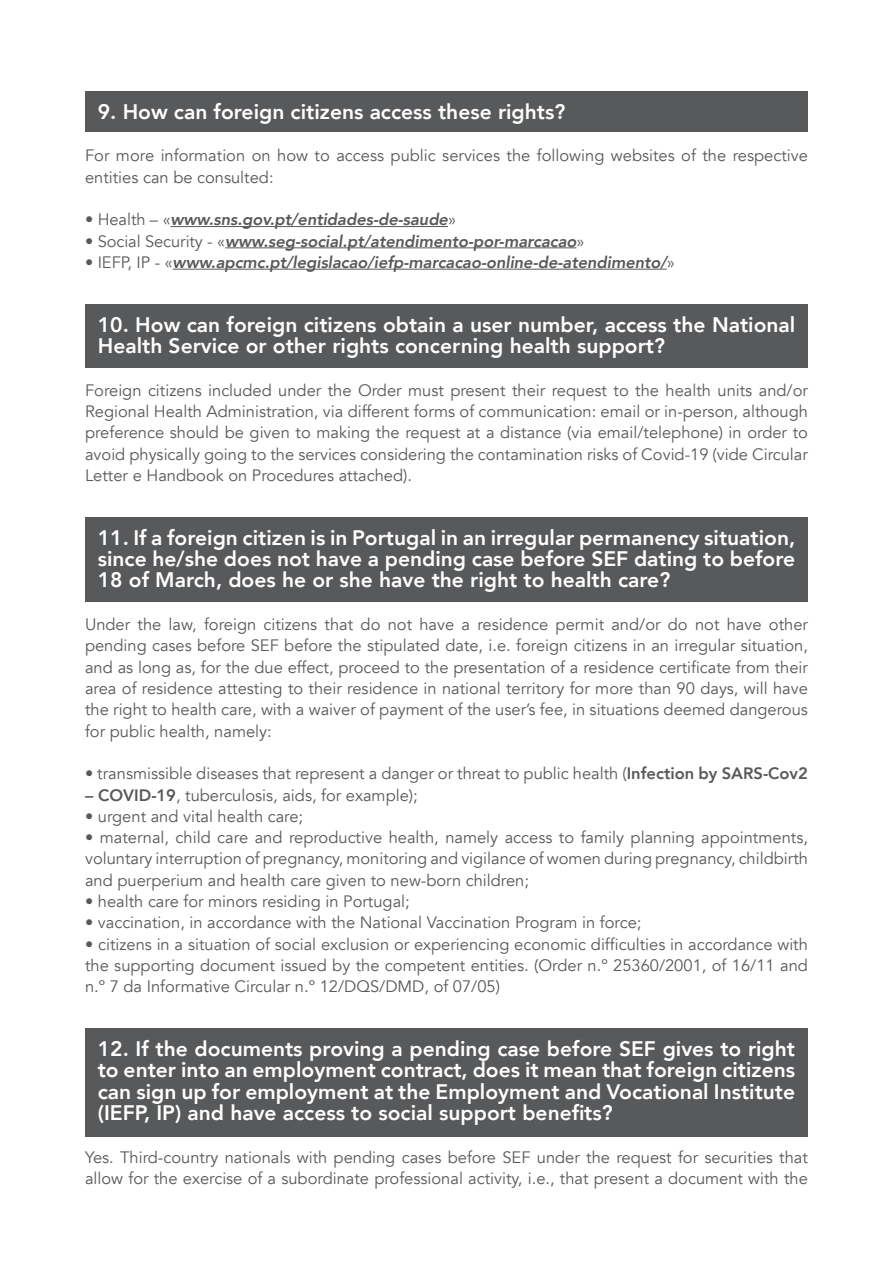
<style>
.page{position:relative;width:893px;height:1263px;background:#fff}
.page>*{position:absolute;margin:0;border:0;box-sizing:border-box;transform-origin:0 0}
.t1{font:800 21px/21.3px "Avenir";color:#fff;text-align:justify}
.t2{font:16.5px/21.3px "Avenir";color:#58595b;text-align:justify}
.t3{font:italic 800 16.5px "Avenir";letter-spacing:-.005em;color:#58595b}
.s1{font-weight:400;font-style:normal}
.s2{font-weight:800}
</style>
<div class="page">
<div style="left:85px;top:91px;width:723px;height:40px;background:#58595b"></div>
<div style="left:85px;top:1028px;width:723px;height:108px;background:#58595b"></div>
<div style="left:85px;top:517px;width:723px;height:85px;background:#58595b"></div>
<div style="left:85px;top:305px;width:723px;height:63px;background:#58595b"></div>
<hr style="left:171px;top:226px;width:277px;height:1px;background:#58595b">
<hr style="left:225px;top:247px;width:351px;height:1px;background:#58595b">
<hr style="left:173px;top:269px;width:494px;height:1px;background:#58595b">
<p class="t1" style="left:98px;top:101px;width:469px">9. How can foreign citizens access these rights?</p>
<p class="t2" style="left:85px;top:145px;width:724px">For more information on how to access public services the following websites of the respective entities can be consulted:</p>
<p class="t3" style="left:85px;top:210px;width:372px"><span class="s1">• Health – «</span>www.sns.gov.pt/entidades-de-saude<span class="s1">»</span></p>
<p class="t3" style="left:85px;top:231px;width:501px"><span class="s1">• Social Security - «</span>www.seg-social.pt/atendimento-por-marcacao<span class="s1">»</span></p>
<p class="t3" style="left:85px;top:252px;width:591px"><span class="s1">• IEFP, IP - «</span>www.apcmc.pt/legislacao/iefp-marcacao-online-de-atendimento/<span class="s1">»</span></p>
<p class="t1" style="left:98px;top:314px;width:699px">10. How can foreign citizens obtain a user number, access the National<br>Health Service or other rights concerning health support?</p>
<p class="t2" style="left:85px;top:380px;width:724px">Foreign citizens included under the Order must present their request to the health units and/or Regional Health Administration, via different forms of communication: email or in-person, although preference should be given to making the request at a distance (via email/telephone) in order to avoid physically going to the services considering the contamination risks of Covid-19 (vide Circular Letter e Handbook on Procedures attached).</p>
<p class="t1" style="left:98px;top:527px;width:699px">11. If a foreign citizen is in Portugal in an irregular permanency situation, since he/she does not have a pending case before SEF dating to before 18 of March, does he or she have the right to health care?</p>
<p class="t2" style="left:85px;top:614px;width:724px">Under the law, foreign citizens that do not have a residence permit and/or do not have other pending cases before SEF before the stipulated date, i.e. foreign citizens in an irregular situation, and as long as, for the due effect, proceed to the presentation of a residence certificate from their area of residence attesting to their residence in national territory for more than 90 days, will have the right to health care, with a waiver of payment of the user’s fee, in situations deemed dangerous for public health, namely:</p>
<p class="t2" style="left:85px;top:763px;width:724px">• transmissible diseases that represent a danger or threat to public health (<span class="s2">Infection by SARS-Cov2</span></p>
<p class="t2" style="left:85px;top:784px;width:334px"><span class="s2">– COVID-19</span>, tuberculosis, aids, for example);</p>
<p class="t2" style="left:85px;top:806px;width:220px">• urgent and vital health care;</p>
<p class="t2" style="left:85px;top:827px;width:724px">• maternal, child care and reproductive health, namely access to family planning appointments, voluntary interruption of pregnancy, monitoring and vigilance of women during pregnancy, childbirth and puerperium and health care given to new-born children;</p>
<p class="t2" style="left:85px;top:891px;width:326px">• health care for minors residing in Portugal;</p>
<p class="t2" style="left:85px;top:912px;width:558px">• vaccination, in accordance with the National Vaccination Program in force;</p>
<p class="t2" style="left:85px;top:933px;width:724px">• citizens in a situation of social exclusion or experiencing economic difficulties in accordance with the supporting document issued by the competent entities. (Order n.º 25360/2001, of 16/11 and n.º 7 da Informative Circular n.º 12/DQS/DMD, of 07/05)</p>
<p class="t1" style="left:98px;top:1038px;width:699px">12. If the documents proving a pending case before SEF gives to right to enter into an employment contract, does it mean that foreign citizens can sign up for employment at the Employment and Vocational Institute (IEFP, IP) and have access to social support benefits?</p>
<p class="t2" style="left:85px;top:1146px;width:724px">Yes. Third-country nationals with pending cases before SEF under the request for securities that allow for the exercise of a subordinate professional activity, i.e., that present a document with the</p>
</div>
